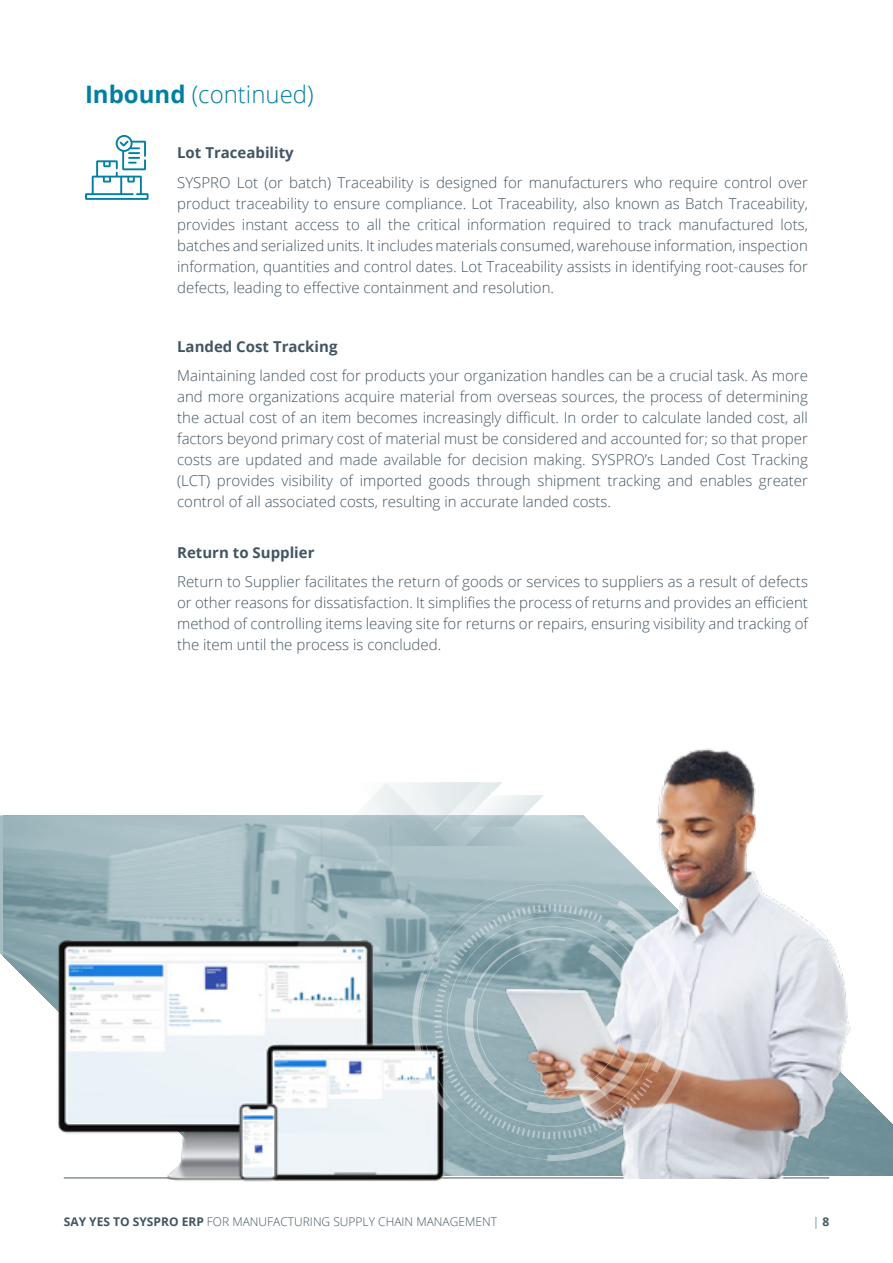
<style>
.page{position:relative;width:893px;height:1263px;background:#fff}
.page>*{position:absolute;margin:0;border:0;box-sizing:border-box;transform-origin:0 0}
.t1{font:300 24px "Open Sans";color:#007fa3}
.t2{font:300 15px/21px "Open Sans";color:#425563;text-align:justify}
.t3{font:700 15px "Open Sans";color:#425563}
.t4{font:300 12px "Open Sans";color:#425563}
.s1{font-weight:700}
</style>
<div class="page">
<hr style="left:64px;top:1177px;width:765px;height:1px;background:#425563">
<svg style="left:85px;top:135px;width:64px;height:65px"></svg>
<img style="left:3px;top:815px;width:890px;height:360px">
<img style="left:491px;top:748px;width:368px;height:430px">
<svg style="left:323px;top:782px;width:221px;height:64px"></svg>
<img style="left:54px;top:935px;width:394px;height:247px">
<svg style="left:416px;top:886px;width:250px;height:14px;background:#a3bbc1"></svg>
<svg style="left:412px;top:900px;width:279px;height:261px;background:#acb8bb"></svg>
<h1 class="t1" style="left:85px;top:78px;width:230px"><span class="s1">Inbound</span> (continued)</h1>
<p class="t3" style="left:177px;top:142px;width:118px">Lot Traceability</p>
<p class="t2" style="left:177px;top:172px;width:632px">SYSPRO Lot (or batch) Traceability is designed for manufacturers who require control over product traceability to ensure compliance. Lot Traceability, also known as Batch Traceability, provides instant access to all the critical information required to track manufactured lots, batches and serialized units. It includes materials consumed, warehouse information, inspection information, quantities and control dates. Lot Traceability assists in identifying root-causes for defects, leading to effective containment and resolution.</p>
<p class="t3" style="left:177px;top:336px;width:162px">Landed Cost Tracking</p>
<p class="t2" style="left:177px;top:365px;width:632px">Maintaining landed cost for products your organization handles can be a crucial task. As more and more organizations acquire material from overseas sources, the process of determining the actual cost of an item becomes increasingly difficult. In order to calculate landed cost, all factors beyond primary cost of material must be considered and accounted for; so that proper costs are updated and made available for decision making. SYSPRO’s Landed Cost Tracking (LCT) provides visibility of imported goods through shipment tracking and enables greater control of all associated costs, resulting in accurate landed costs.</p>
<p class="t3" style="left:177px;top:542px;width:139px">Return to Supplier</p>
<p class="t2" style="left:177px;top:571px;width:632px">Return to Supplier facilitates the return of goods or services to suppliers as a result of defects or other reasons for dissatisfaction. It simplifies the process of returns and provides an efficient method of controlling items leaving site for returns or repairs, ensuring visibility and tracking of the item until the process is concluded.</p>
<p class="t4" style="left:64px;top:1214px;width:435px"><span class="s1">SAY YES TO SYSPRO ERP</span> FOR MANUFACTURING SUPPLY CHAIN MANAGEMENT</p>
<p class="t4" style="left:813px;top:1213px;width:18px">| <span class="s1">8</span></p>
</div>
